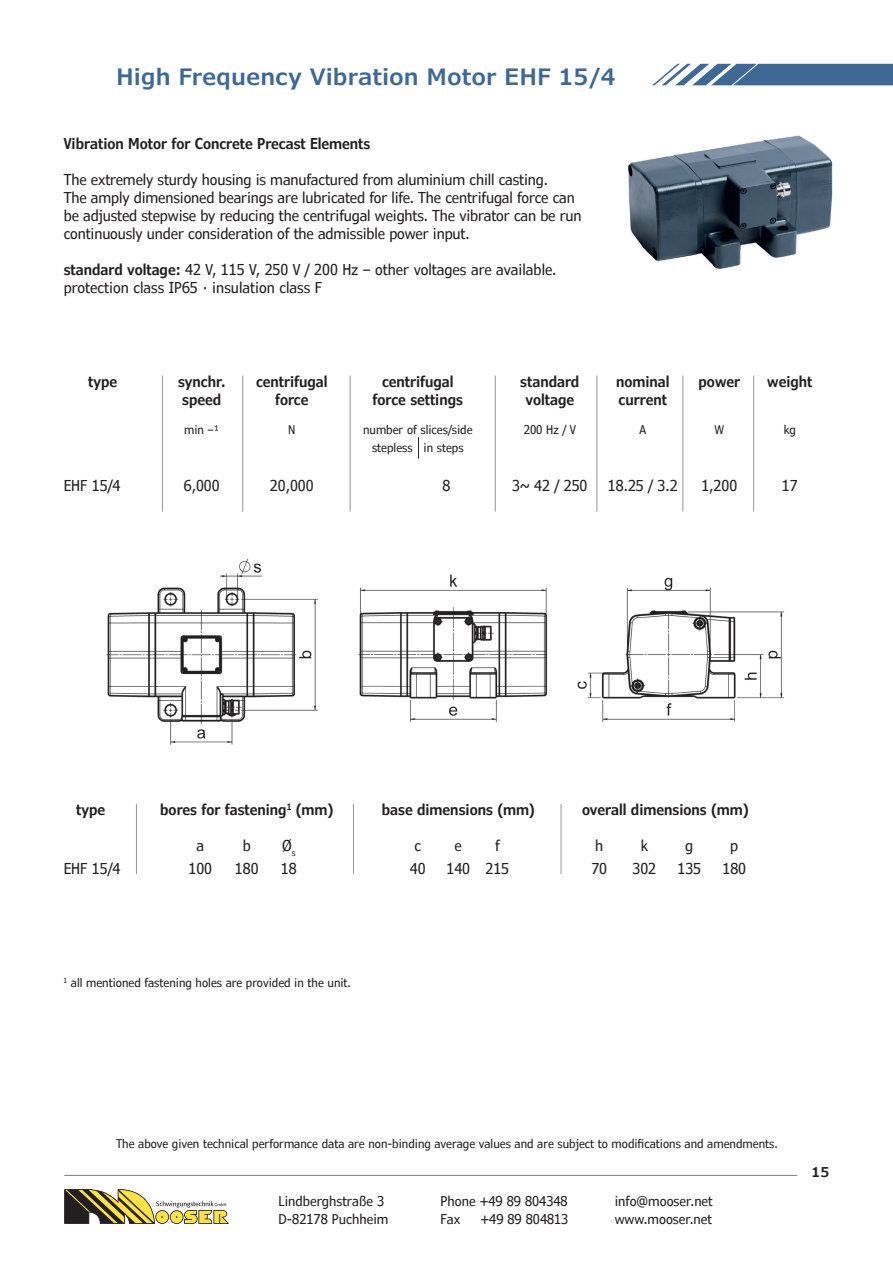
<style>
.page{position:relative;width:893px;height:1263px;background:#fff}
.page>*{position:absolute;margin:0;border:0;box-sizing:border-box;transform-origin:0 0}
.t1{font:600 22.5px "Verdana Pro";color:#3f6894}
.t2{font:condensed 15px/18px "Verdana Pro";letter-spacing:-.01em;color:#231f20}
.t3{font:600 condensed 15px "Verdana Pro";color:#231f20}
.t4{font:condensed 13.5px "Verdana Pro";color:#231f20}
.t5{font:600 13.5px "Verdana Pro";color:#231f20}
.t6{font:condensed 12px "Verdana Pro";color:#231f20}
.s1{font-weight:600}
</style>
<div class="page">
<svg style="left:64px;top:1189px;width:165px;height:35px"></svg>
<hr style="left:64px;top:1175px;width:733px;height:1px;background:#808285">
<svg style="left:652px;top:64px;width:241px;height:21px"></svg>
<hr style="left:136px;top:804px;width:1px;height:70px;background:#939598">
<hr style="left:353px;top:804px;width:1px;height:70px;background:#939598">
<hr style="left:561px;top:804px;width:1px;height:70px;background:#939598">
<hr style="left:162px;top:375px;width:1px;height:137px;background:#939598">
<hr style="left:242px;top:375px;width:1px;height:137px;background:#939598">
<hr style="left:495px;top:375px;width:1px;height:137px;background:#939598">
<hr style="left:596px;top:375px;width:1px;height:137px;background:#939598">
<hr style="left:753px;top:375px;width:1px;height:137px;background:#939598">
<hr style="left:350px;top:375px;width:1px;height:137px;background:#939598">
<hr style="left:682px;top:375px;width:1px;height:137px;background:#939598">
<svg style="left:418px;top:437px;width:1px;height:22px"></svg>
<img style="left:106px;top:558px;width:679px;height:187px">
<img style="left:628px;top:135px;width:205px;height:134px">
<h1 class="t1" style="left:116px;top:63px;width:501px">High Frequency Vibration Motor EHF 15/4</h1>
<p class="t3" style="left:64px;top:134px;width:308px">Vibration Motor for Concrete Precast Elements</p>
<p class="t2" style="left:64px;top:171px;width:519px">The extremely sturdy housing is manufactured from aluminium chill casting.<br>The amply dimensioned bearings are lubricated for life. The centrifugal force can be adjusted stepwise by reducing the centrifugal weights. The vibrator can be run continuously under consideration of the admissible power input.</p>
<p class="t2" style="left:64px;top:261px;width:494px"><span class="s1">standard voltage:</span> 42 V, 115 V, 250 V / 200 Hz – other voltages are available. protection class IP65 · insulation class F</p>
<p class="t3" style="left:88px;top:372px;width:31px">type</p>
<p class="t3" style="left:178px;top:372px;width:49px">synchr.</p>
<p class="t3" style="left:256px;top:372px;width:73px">centrifugal</p>
<p class="t3" style="left:382px;top:372px;width:73px">centrifugal</p>
<p class="t3" style="left:520px;top:372px;width:61px">standard</p>
<p class="t3" style="left:616px;top:372px;width:55px">nominal</p>
<p class="t3" style="left:699px;top:372px;width:43px">power</p>
<p class="t3" style="left:767px;top:372px;width:47px">weight</p>
<p class="t3" style="left:182px;top:390px;width:40px">speed</p>
<p class="t3" style="left:275px;top:390px;width:35px">force</p>
<p class="t3" style="left:373px;top:390px;width:92px">force settings</p>
<p class="t3" style="left:526px;top:390px;width:50px">voltage</p>
<p class="t3" style="left:619px;top:390px;width:50px">current</p>
<p class="t6" style="left:184px;top:422px;width:37px">min –¹</p>
<p class="t6" style="left:288px;top:422px;width:9px">N</p>
<p class="t6" style="left:363px;top:422px;width:111px">number of slices/side</p>
<p class="t6" style="left:524px;top:422px;width:54px">200 Hz / V</p>
<p class="t6" style="left:639px;top:422px;width:8px">A</p>
<p class="t6" style="left:714px;top:422px;width:11px">W</p>
<p class="t6" style="left:784px;top:422px;width:14px">kg</p>
<p class="t6" style="left:372px;top:440px;width:93px">stepless in steps</p>
<p class="t2" style="left:64px;top:476px;width:58px">EHF 15/4</p>
<p class="t2" style="left:184px;top:476px;width:37px">6,000</p>
<p class="t2" style="left:270px;top:476px;width:45px">20,000</p>
<p class="t2" style="left:442px;top:476px;width:9px">8</p>
<p class="t2" style="left:512px;top:476px;width:77px">3~ 42 / 250</p>
<p class="t2" style="left:608px;top:476px;width:71px">18.25 / 3.2</p>
<p class="t2" style="left:701px;top:476px;width:37px">1,200</p>
<p class="t2" style="left:782px;top:476px;width:17px">17</p>
<p class="t3" style="left:76px;top:800px;width:31px">type</p>
<p class="t3" style="left:160px;top:800px;width:175px">bores for fastening<sup>1</sup> (mm)</p>
<p class="t3" style="left:382px;top:800px;width:154px">base dimensions (mm)</p>
<p class="t3" style="left:582px;top:800px;width:168px">overall dimensions (mm)</p>
<p class="t2" style="left:196px;top:837px;width:9px">a</p>
<p class="t2" style="left:243px;top:837px;width:10px">b</p>
<p class="t2" style="left:282px;top:837px;width:15px">Ø<sub>s</sub></p>
<p class="t2" style="left:414px;top:837px;width:8px">c</p>
<p class="t2" style="left:455px;top:837px;width:9px">e</p>
<p class="t2" style="left:495px;top:837px;width:6px">f</p>
<p class="t2" style="left:595px;top:837px;width:10px">h</p>
<p class="t2" style="left:641px;top:837px;width:9px">k</p>
<p class="t2" style="left:685px;top:837px;width:10px">g</p>
<p class="t2" style="left:730px;top:837px;width:10px">p</p>
<p class="t2" style="left:64px;top:860px;width:58px">EHF 15/4</p>
<p class="t2" style="left:188px;top:860px;width:25px">100</p>
<p class="t2" style="left:235px;top:860px;width:25px">180</p>
<p class="t2" style="left:281px;top:860px;width:17px">18</p>
<p class="t2" style="left:410px;top:860px;width:17px">40</p>
<p class="t2" style="left:446px;top:860px;width:64px">140 215</p>
<p class="t2" style="left:591px;top:860px;width:17px">70</p>
<p class="t2" style="left:632px;top:860px;width:25px">302</p>
<p class="t2" style="left:677px;top:860px;width:25px">135</p>
<p class="t2" style="left:722px;top:860px;width:25px">180</p>
<p class="t6" style="left:64px;top:975px;width:289px"><sup>1</sup> all mentioned fastening holes are provided in the unit.</p>
<p class="t6" style="left:116px;top:1136px;width:663px">The above given technical performance data are non-binding average values and are subject to modifications and amendments.</p>
<p class="t4" style="left:279px;top:1192px;width:107px">Lindberghstraße 3</p>
<p class="t4" style="left:441px;top:1192px;width:129px">Phone +49 89 804348</p>
<p class="t4" style="left:615px;top:1192px;width:100px">info@mooser.net</p>
<p class="t4" style="left:279px;top:1210px;width:111px">D-82178 Puchheim</p>
<p class="t4" style="left:441px;top:1210px;width:21px">Fax</p>
<p class="t4" style="left:480px;top:1210px;width:89px">+49 89 804813</p>
<p class="t4" style="left:615px;top:1210px;width:99px">www.mooser.net</p>
<p class="t5" style="left:811px;top:1163px;width:19px">15</p>
</div>
